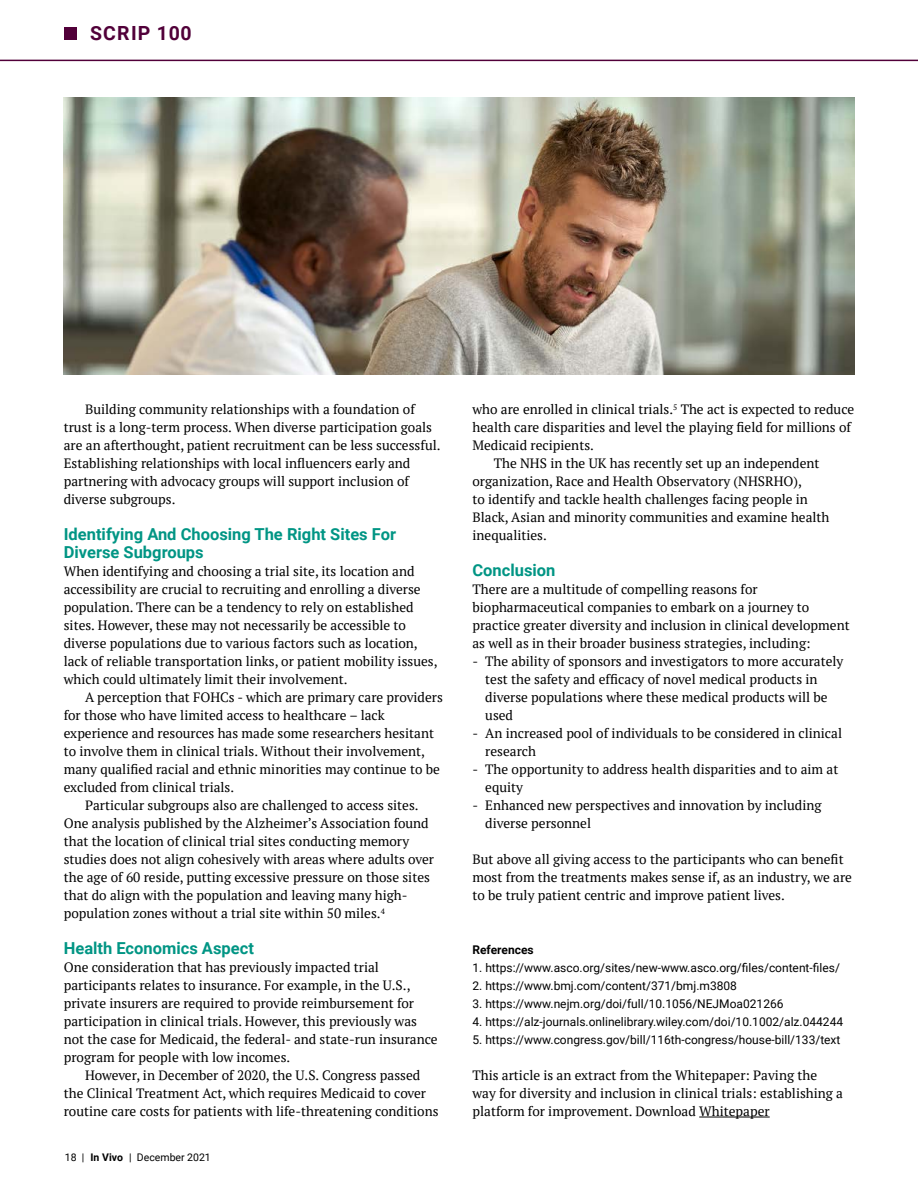
<style>
.page{position:relative;width:918px;height:1188px;background:#fff}
.page>*{position:absolute;margin:0;border:0;box-sizing:border-box;transform-origin:0 0}
.t1{font:700 19.5px "Roboto";letter-spacing:.065em;color:#510039}
.t2{font:700 16.5px/18px "Roboto";color:#009584}
.t3{font:13.5px/18px "PT Serif";color:#000}
.t4{font:12px "Roboto";color:#000}
.t5{font:700 12px "Roboto";color:#000}
.t6{font:10.5px "Roboto";color:#000}
.s1{font-weight:700}
</style>
<div class="page">
<hr style="left:0;top:60px;width:918px;height:1px;background:#510039">
<div style="left:64px;top:27px;width:13px;height:13px;background:#510039"></div>
<img style="left:64px;top:98px;width:790px;height:276px">
<hr style="left:699px;top:1117px;width:71px;height:1px;background:#000">
<h1 class="t1" style="left:90px;top:19px;width:103px">SCRIP 100</h1>
<p class="t3" style="left:64px;top:400px;width:378px;text-indent:21px">Building community relationships with a foundation of trust is a long-term process. When diverse participation goals are an afterthought, patient recruitment can be less successful.<br>Establishing relationships with local influencers early and partnering with advocacy groups will support inclusion of diverse subgroups.</p>
<p class="t2" style="left:64px;top:525px;width:334px">Identifying And Choosing The Right Sites For<br>Diverse Subgroups</p>
<p class="t3" style="left:64px;top:562px;width:375px">When identifying and choosing a trial site, its location and accessibility are crucial to recruiting and enrolling a diverse population. There can be a tendency to rely on established sites. However, these may not necessarily be accessible to diverse populations due to various factors such as location, lack of reliable transportation links, or patient mobility issues, which could ultimately limit their involvement.</p>
<p class="t3" style="left:85px;top:688px;width:359px">A perception that FOHCs - which are primary care providers</p>
<p class="t3" style="left:64px;top:706px;width:323px">for those who have limited access to healthcare – lack</p>
<p class="t3" style="left:64px;top:724px;width:372px">experience and resources has made some researchers hesitant</p>
<p class="t3" style="left:64px;top:742px;width:363px">to involve them in clinical trials. Without their involvement,</p>
<p class="t3" style="left:64px;top:760px;width:378px">many qualified racial and ethnic minorities may continue to be</p>
<p class="t3" style="left:64px;top:778px;width:172px">excluded from clinical trials.</p>
<p class="t3" style="left:85px;top:796px;width:335px">Particular subgroups also are challenged to access sites.</p>
<p class="t3" style="left:64px;top:814px;width:366px">One analysis published by the Alzheimer’s Association found</p>
<p class="t3" style="left:64px;top:832px;width:347px">that the location of clinical trial sites conducting memory</p>
<p class="t3" style="left:64px;top:850px;width:372px">studies does not align cohesively with areas where adults over</p>
<p class="t3" style="left:64px;top:868px;width:368px">the age of 60 reside, putting excessive pressure on those sites</p>
<p class="t3" style="left:64px;top:886px;width:345px">that do align with the population and leaving many high-</p>
<p class="t3" style="left:64px;top:904px;width:323px">population zones without a trial site within 50 miles.<sup>4</sup></p>
<p class="t2" style="left:64px;top:939px;width:192px">Health Economics Aspect</p>
<p class="t3" style="left:64px;top:958px;width:375px">One consideration that has previously impacted trial participants relates to insurance. For example, in the U.S., private insurers are required to provide reimbursement for participation in clinical trials. However, this previously was not the case for Medicaid, the federal- and state-run insurance program for people with low incomes.</p>
<p class="t3" style="left:64px;top:1066px;width:376px;text-indent:21px">However, in December of 2020, the U.S. Congress passed the Clinical Treatment Act, which requires Medicaid to cover routine care costs for patients with life-threatening conditions</p>
<p class="t6" style="left:65px;top:1150px;width:148px">18 | <span class="s1">In Vivo</span> | December 2021</p>
<p class="t3" style="left:472px;top:400px;width:383px">who are enrolled in clinical trials.<sup>5</sup> The act is expected to reduce</p>
<p class="t3" style="left:472px;top:418px;width:380px">health care disparities and level the playing field for millions of</p>
<p class="t3" style="left:472px;top:436px;width:123px">Medicaid recipients.</p>
<p class="t3" style="left:494px;top:454px;width:327px">The NHS in the UK has recently set up an independent</p>
<p class="t3" style="left:472px;top:472px;width:331px">organization, Race and Health Observatory (NHSRHO),</p>
<p class="t3" style="left:472px;top:490px;width:337px">to identify and tackle health challenges facing people in</p>
<p class="t3" style="left:472px;top:508px;width:359px">Black, Asian and minority communities and examine health</p>
<p class="t3" style="left:472px;top:526px;width:76px">inequalities.</p>
<p class="t2" style="left:472px;top:561px;width:84px">Conclusion</p>
<p class="t3" style="left:472px;top:580px;width:379px">There are a multitude of compelling reasons for biopharmaceutical companies to embark on a journey to practice greater diversity and inclusion in clinical development as well as in their broader business strategies, including:</p>
<p class="t3" style="left:485px;top:652px;width:360px;text-indent:-13px">- The ability of sponsors and investigators to more accurately test the safety and efficacy of novel medical products in diverse populations where these medical products will be used</p>
<p class="t3" style="left:485px;top:724px;width:358px;text-indent:-13px">- An increased pool of individuals to be considered in clinical research</p>
<p class="t3" style="left:485px;top:760px;width:355px;text-indent:-13px">- The opportunity to address health disparities and to aim at equity</p>
<p class="t3" style="left:485px;top:796px;width:338px;text-indent:-13px">- Enhanced new perspectives and innovation by including diverse personnel</p>
<p class="t3" style="left:472px;top:850px;width:381px">But above all giving access to the participants who can benefit most from the treatments makes sense if, as an industry, we are to be truly patient centric and improve patient lives.</p>
<p class="t5" style="left:472px;top:941px;width:63px">References</p>
<p class="t4" style="left:472px;top:959px;width:369px">1. https://www.asco.org/sites/new-www.asco.org/files/content-files/</p>
<p class="t4" style="left:472px;top:977px;width:266px">2. https://www.bmj.com/content/371/bmj.m3808</p>
<p class="t4" style="left:472px;top:995px;width:313px">3. https://www.nejm.org/doi/full/10.1056/NEJMoa021266</p>
<p class="t4" style="left:472px;top:1013px;width:372px">4. https://alz-journals.onlinelibrary.wiley.com/doi/10.1002/alz.044244</p>
<p class="t4" style="left:472px;top:1031px;width:370px">5. https://www.congress.gov/bill/116th-congress/house-bill/133/text</p>
<p class="t3" style="left:472px;top:1066px;width:372px">This article is an extract from the Whitepaper: Paving the way for diversity and inclusion in clinical trials: establishing a platform for improvement. Download Whitepaper</p>
</div>
